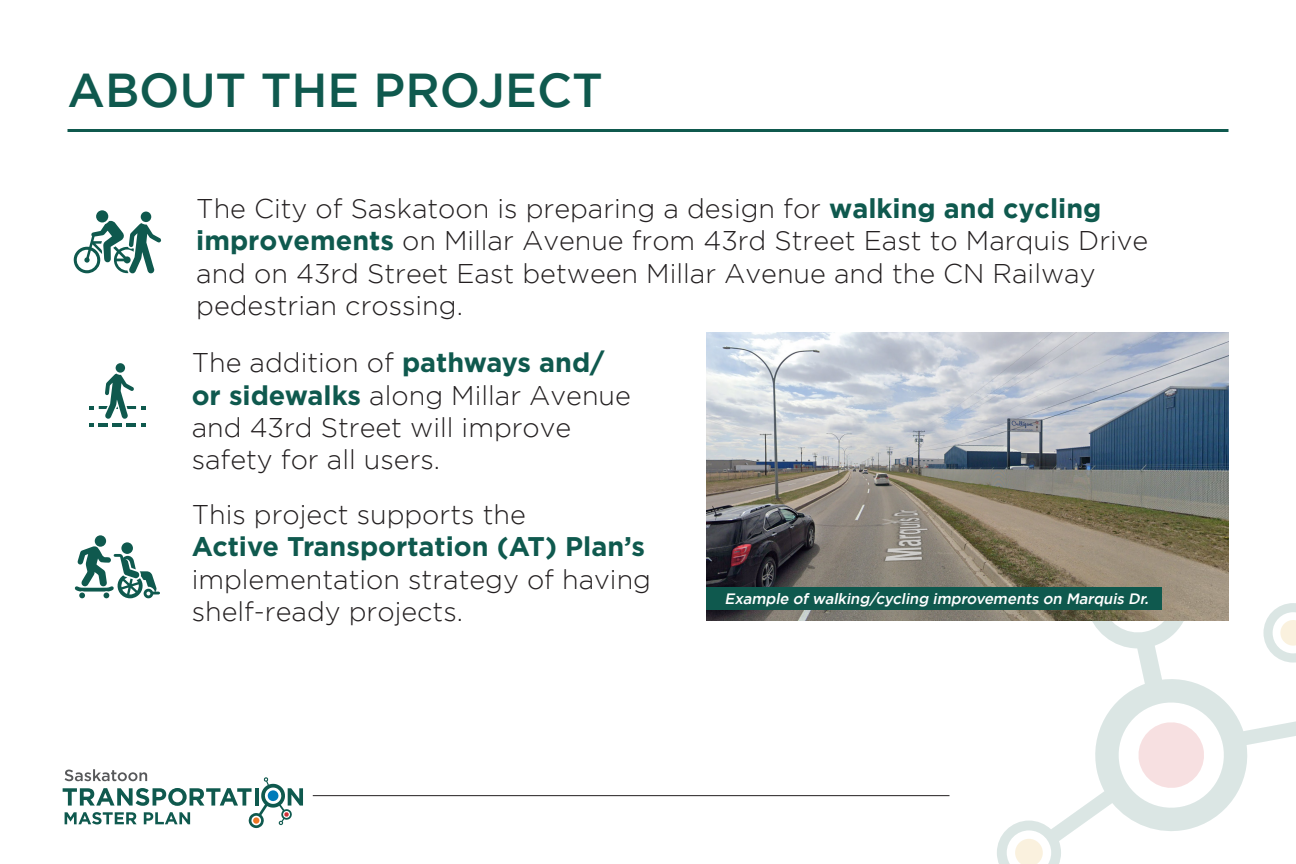
<style>
.page{position:relative;width:1296px;height:864px;background:#fff}
.page>*{position:absolute;margin:0;border:0;box-sizing:border-box;transform-origin:0 0}
.Paragraph_Style_1{font:500 47.5px "Gotham";color:#0f594e}
.Paragraph_Style_2{font:300 27px/32.4px "Gotham";color:#231f20}
.Image_captions{font:italic 500 15px "Gotham";color:#fff}
.s1{font-weight:700;color:#0f594e}
</style>
<div class="page">
<svg style="left:997px;top:544px;width:299px;height:320px"></svg>
<svg style="left:63px;top:769px;width:240px;height:59px"></svg>
<hr style="left:313px;top:795px;width:637px;height:1px;background:#231f20">
<svg style="left:73px;top:210px;width:88px;height:63px"></svg>
<svg style="left:90px;top:363px;width:55px;height:63px"></svg>
<div style="left:95px;top:535px;width:11px;height:12px;background:#0f594e;border-radius:50%"></div>
<svg style="left:75px;top:542px;width:85px;height:56px"></svg>
<hr style="left:68px;top:129px;width:1160px;height:3px;background:#0f594e">
<img style="left:706px;top:332px;width:522px;height:289px">
<div style="left:706px;top:587px;width:456px;height:23px;background:#0f594e"></div>
<p class="Paragraph_Style_1" style="left:68px;top:63px;width:537px">ABOUT THE PROJECT</p>
<p class="Paragraph_Style_2" style="left:196px;top:192px;width:954px">The City of Saskatoon is preparing a design for <span class="s1">walking and cycling improvements</span> on Millar Avenue from 43rd Street East to Marquis Drive and on 43rd Street East between Millar Avenue and the CN Railway pedestrian crossing.</p>
<p class="Paragraph_Style_2" style="left:192px;top:346px;width:441px">The addition of <span class="s1">pathways and/ or sidewalks</span> along Millar Avenue and 43rd Street will improve safety for all users.</p>
<p class="Paragraph_Style_2" style="left:192px;top:498px;width:461px">This project supports the<br><span class="s1">Active Transportation (AT) Plan’s </span>implementation strategy of having shelf-ready projects.</p>
<p class="Image_captions" style="left:724px;top:590px;width:428px">Example of walking/cycling improvements on Marquis Dr.</p>
</div>
